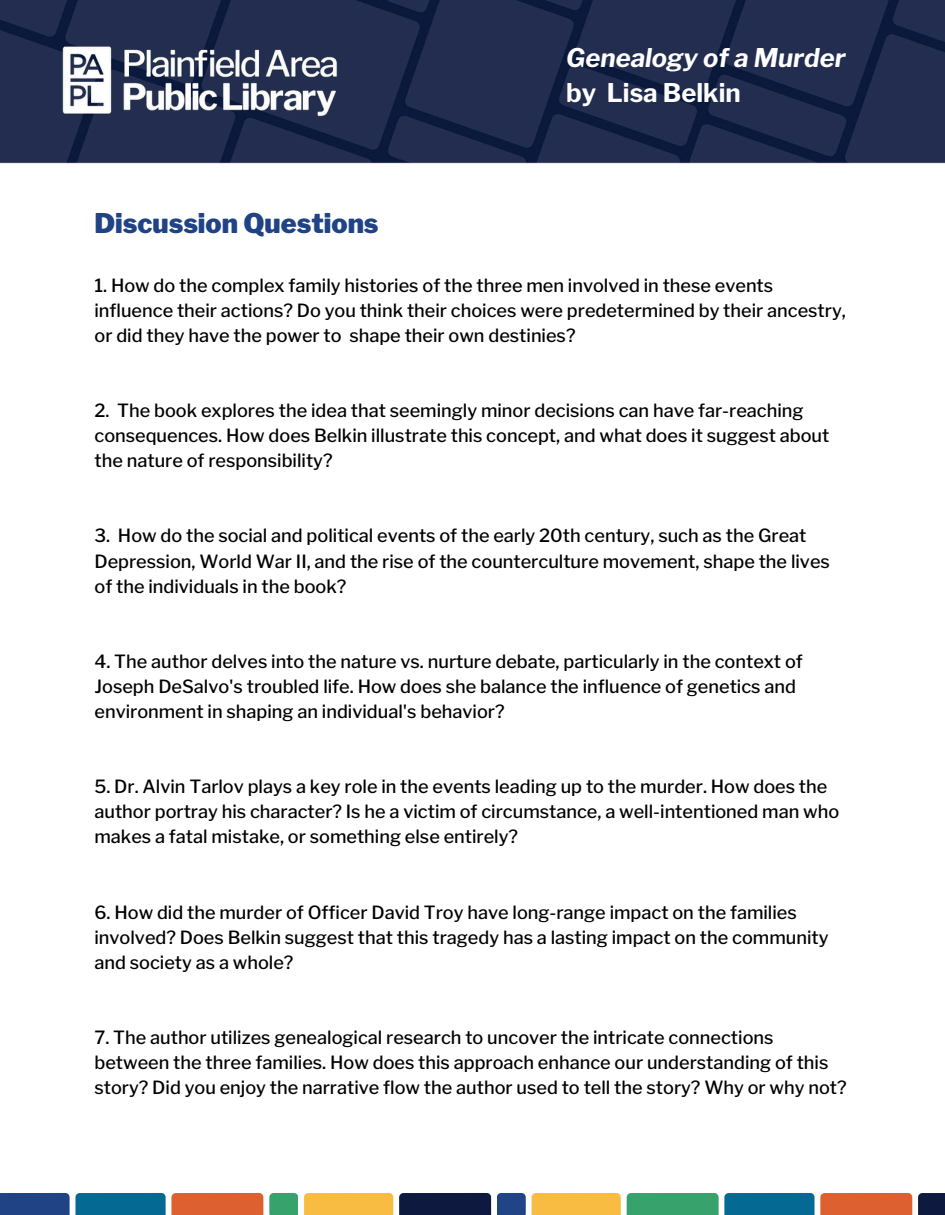
<style>
.page{position:relative;width:945px;height:1215px;background:#fff}
.page>*{position:absolute;margin:0;border:0;box-sizing:border-box;transform-origin:0 0}
.t1{font:900 27px "Libre Franklin";color:#204385}
.t2{font:italic 700 25.65px/34.8px "Libre Franklin";color:#fff}
.t3{font:500 18.15px/25px "Libre Franklin";color:#000}
.s1{font-style:normal}
</style>
<div class="page">
<img style="left:0;top:0;width:945px;height:163px">
<svg style="left:0;top:1193px;width:263px;height:22px;background:#626372"></svg>
<svg style="left:269px;top:1193px;width:29px;height:22px"></svg>
<div style="left:304px;top:1193px;width:89px;height:22px;background:#f8bc42"></div>
<div style="left:399px;top:1193px;width:92px;height:22px;background:#0d193e"></div>
<svg style="left:497px;top:1193px;width:29px;height:22px"></svg>
<div style="left:532px;top:1193px;width:89px;height:22px;background:#f8bc42"></div>
<svg style="left:627px;top:1193px;width:285px;height:22px;background:#657f6b"></svg>
<div style="left:918px;top:1193px;width:27px;height:22px;background:#0d193e"></div>
<p class="t1" style="left:94px;top:206px;width:286px">Discussion Questions</p>
<h1 class="t2" style="left:566px;top:40px;width:281px">Genealogy of a Murder <span class="s1">by Lisa Belkin</span></h1>
<h1 class="t3" style="left:94px;top:273px;width:753px">1. How do the complex family histories of the three men involved in these events influence their actions? Do you think their choices were predetermined by their ancestry, or did they have the power to shape their own destinies?</h1>
<p class="t3" style="left:94px;top:398px;width:736px">2. The book explores the idea that seemingly minor decisions can have far-reaching consequences. How does Belkin illustrate this concept, and what does it suggest about</p>
<p class="t3" style="left:94px;top:448px;width:240px">the nature of responsibility?</p>
<p class="t3" style="left:94px;top:523px;width:737px">3. How do the social and political events of the early 20th century, such as the Great<br>Depression, World War II, and the rise of the counterculture movement, shape the lives</p>
<p class="t3" style="left:94px;top:574px;width:253px">of the individuals in the book?</p>
<p class="t3" style="left:94px;top:649px;width:710px">4. The author delves into the nature vs. nurture debate, particularly in the context of<br>Joseph DeSalvo's troubled life. How does she balance the influence of genetics and environment in shaping an individual's behavior?</p>
<p class="t3" style="left:94px;top:774px;width:734px">5. Dr. Alvin Tarlov plays a key role in the events leading up to the murder. How does the</p>
<p class="t3" style="left:94px;top:799px;width:746px">author portray his character? Is he a victim of circumstance, a well-intentioned man who makes a fatal mistake, or something else entirely?</p>
<p class="t3" style="left:94px;top:899px;width:736px">6. How did the murder of Officer David Troy have long-range impact on the families involved? Does Belkin suggest that this tragedy has a lasting impact on the community and society as a whole?</p>
<p class="t3" style="left:94px;top:1025px;width:754px">7. The author utilizes genealogical research to uncover the intricate connections between the three families. How does this approach enhance our understanding of this story? Did you enjoy the narrative flow the author used to tell the story? Why or why not?</p>
</div>
